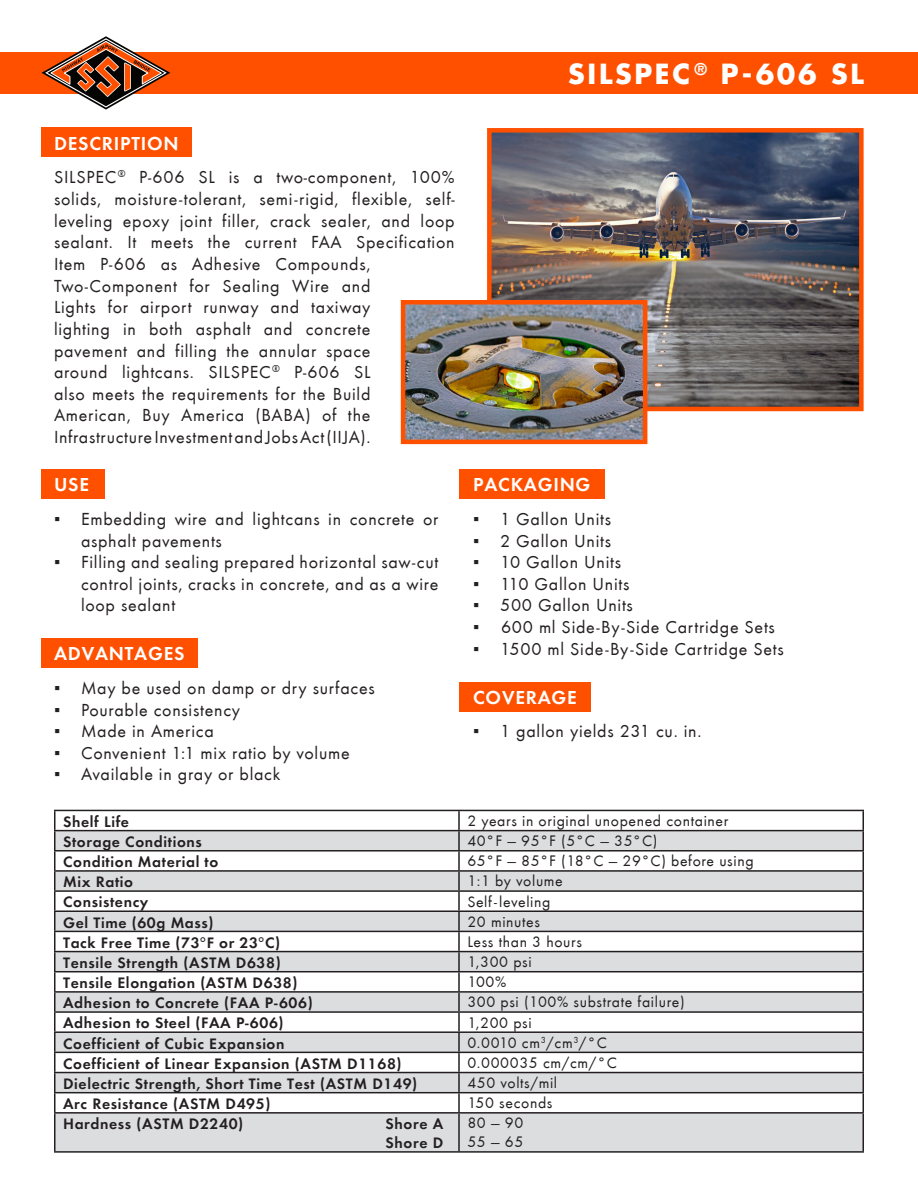
<style>
.page{position:relative;width:918px;height:1188px;background:#fff}
.page>*{position:absolute;margin:0;border:0;box-sizing:border-box;transform-origin:0 0}
.t1{font:700 27px "Futura";letter-spacing:.1em;color:#fff}
.t2{font:600 19.5px "Futura T";letter-spacing:.04em;color:#fff}
.t3{font:18px/21.6px "Futura T";letter-spacing:.04em;color:#231f20}
.t4{font:600 15.75px "Futura T";letter-spacing:.04em;color:#231f20}
.t5{font:15.75px "Futura T";letter-spacing:.04em;color:#231f20}
.s1{font-family:"Arial"}
</style>
<div class="page">
<div style="left:459px;top:682px;width:131px;height:29px;background:#ff5000"></div>
<div style="left:459px;top:470px;width:146px;height:29px;background:#ff5000"></div>
<div style="left:41px;top:639px;width:157px;height:29px;background:#ff5000"></div>
<div style="left:41px;top:470px;width:64px;height:29px;background:#ff5000"></div>
<div style="left:41px;top:127px;width:151px;height:29px;background:#ff5000"></div>
<div style="left:0;top:52px;width:918px;height:41px;background:#ff5000"></div>
<svg style="left:41px;top:36px;width:130px;height:74px"></svg>
<div style="left:56px;top:1114px;width:806px;height:37px;background:#dcdddf"></div>
<hr style="left:54px;top:810px;width:405px;height:1px;background:#231f20">
<hr style="left:459px;top:810px;width:405px;height:1px;background:#231f20">
<svg style="left:54px;top:811px;width:810px;height:301px"></svg>
<hr style="left:54px;top:1112px;width:405px;height:2px;background:#231f20">
<hr style="left:54px;top:1114px;width:2px;height:37px;background:#231f20">
<hr style="left:459px;top:1112px;width:405px;height:2px;background:#231f20">
<hr style="left:458px;top:1114px;width:2px;height:37px;background:#231f20">
<hr style="left:862px;top:1114px;width:2px;height:37px;background:#231f20">
<hr style="left:54px;top:1151px;width:405px;height:2px;background:#231f20">
<hr style="left:459px;top:1151px;width:405px;height:2px;background:#231f20">
<img style="left:487px;top:128px;width:377px;height:284px">
<img style="left:400px;top:298px;width:250px;height:147px">
<p class="t1" style="left:568px;top:56px;width:297px">SILSPEC <sup>®</sup> P-606 SL</p>
<p class="t2" style="left:54px;top:132px;width:126px">DESCRIPTION</p>
<p class="t3" style="left:54px;top:167px;width:402px">SILSPEC<sup>®</sup> P-606 SL is a two-component, 100% solids, moisture-tolerant, semi-rigid, flexible, self&shy;leveling epoxy joint filler, crack sealer, and loop sealant. It meets the current FAA Specification Item P-606 as Adhesive Compounds, Two-Component for Sealing Wire and<br>Lights for airport runway and taxiway<br>lighting in both asphalt and concrete<br>pavement and filling the annular space<br>around lightcans. SILSPEC<sup>®</sup> P-606 SL<br>also meets the requirements for the Build<br>American, Buy America (BABA) of the Infrastructure Investment and Jobs Act (IIJA).</p>
<p class="t2" style="left:54px;top:473px;width:37px">USE</p>
<p class="t3" style="left:81px;top:508px;width:359px;text-indent:-27px"><span class="s1">▪</span> Embedding wire and lightcans in concrete or asphalt pavements</p>
<p class="t3" style="left:81px;top:552px;width:359px;text-align:justify;text-indent:-27px"><span class="s1">▪</span> Filling and sealing prepared horizontal saw-cut control joints, cracks in concrete, and as a wire loop sealant</p>
<p class="t2" style="left:54px;top:642px;width:132px">ADVANTAGES</p>
<p class="t3" style="left:54px;top:677px;width:322px"><span class="s1">▪</span> May be used on damp or dry surfaces</p>
<p class="t3" style="left:54px;top:699px;width:188px"><span class="s1">▪</span> Pourable consistency</p>
<p class="t3" style="left:54px;top:721px;width:161px"><span class="s1">▪</span> Made in America</p>
<p class="t3" style="left:54px;top:742px;width:297px"><span class="s1">▪</span> Convenient 1:1 mix ratio by volume</p>
<p class="t3" style="left:54px;top:764px;width:228px"><span class="s1">▪</span> Available in gray or black</p>
<p class="t2" style="left:473px;top:473px;width:119px">PACKAGING</p>
<p class="t3" style="left:473px;top:508px;width:139px"><span class="s1">▪</span> 1 Gallon Units</p>
<p class="t3" style="left:473px;top:530px;width:139px"><span class="s1">▪</span> 2 Gallon Units</p>
<p class="t3" style="left:473px;top:552px;width:149px"><span class="s1">▪</span> 10 Gallon Units</p>
<p class="t3" style="left:473px;top:573px;width:158px"><span class="s1">▪</span> 110 Gallon Units</p>
<p class="t3" style="left:473px;top:595px;width:161px"><span class="s1">▪</span> 500 Gallon Units</p>
<p class="t3" style="left:473px;top:616px;width:303px"><span class="s1">▪</span> 600 ml Side-By-Side Cartridge Sets</p>
<p class="t3" style="left:473px;top:638px;width:312px"><span class="s1">▪</span> 1500 ml Side-By-Side Cartridge Sets</p>
<p class="t2" style="left:473px;top:686px;width:105px">COVERAGE</p>
<p class="t3" style="left:473px;top:721px;width:230px"><span class="s1">▪</span> 1 gallon yields 231 cu. in.</p>
<p class="t4" style="left:63px;top:812px;width:68px">Shelf Life</p>
<p class="t5" style="left:467px;top:812px;width:263px">2 years in original unopened container</p>
<p class="t4" style="left:63px;top:832px;width:140px">Storage Conditions</p>
<p class="t5" style="left:467px;top:832px;width:192px">40°F — 95°F (5°C — 35°C)</p>
<p class="t4" style="left:63px;top:853px;width:157px">Condition Material to</p>
<p class="t5" style="left:467px;top:852px;width:288px">65°F — 85°F (18°C — 29°C) before using</p>
<p class="t4" style="left:63px;top:873px;width:72px">Mix Ratio</p>
<p class="t5" style="left:467px;top:872px;width:97px">1:1 by volume</p>
<p class="t4" style="left:63px;top:893px;width:87px">Consistency</p>
<p class="t5" style="left:467px;top:893px;width:85px">Self-leveling</p>
<p class="t4" style="left:63px;top:913px;width:152px">Gel Time (60g Mass)</p>
<p class="t5" style="left:467px;top:913px;width:74px">20 minutes</p>
<p class="t4" style="left:63px;top:933px;width:219px">Tack Free Time (73°F or 23°C)</p>
<p class="t5" style="left:467px;top:933px;width:116px">Less than 3 hours</p>
<p class="t4" style="left:63px;top:953px;width:219px">Tensile Strength (ASTM D638)</p>
<p class="t5" style="left:467px;top:953px;width:66px">1,300 psi</p>
<p class="t4" style="left:63px;top:974px;width:236px">Tensile Elongation (ASTM D638)</p>
<p class="t5" style="left:467px;top:973px;width:41px">100%</p>
<p class="t4" style="left:63px;top:994px;width:251px">Adhesion to Concrete (FAA P-606)</p>
<p class="t5" style="left:467px;top:993px;width:219px">300 psi (100% substrate failure)</p>
<p class="t4" style="left:63px;top:1014px;width:222px">Adhesion to Steel (FAA P-606)</p>
<p class="t5" style="left:467px;top:1013px;width:66px">1,200 psi</p>
<p class="t4" style="left:63px;top:1034px;width:223px">Coefficient of Cubic Expansion</p>
<p class="t5" style="left:467px;top:1034px;width:141px">0.0010 cm<sup>3</sup>/cm<sup>3</sup>/°C</p>
<p class="t4" style="left:63px;top:1054px;width:340px">Coefficient of Linear Expansion (ASTM D1168)</p>
<p class="t5" style="left:467px;top:1054px;width:151px">0.000035 cm/cm/°C</p>
<p class="t4" style="left:63px;top:1074px;width:356px">Dielectric Strength, Short Time Test (ASTM D149)</p>
<p class="t5" style="left:467px;top:1074px;width:91px">450 volts/mil</p>
<p class="t4" style="left:63px;top:1094px;width:209px">Arc Resistance (ASTM D495)</p>
<p class="t5" style="left:467px;top:1094px;width:87px">150 seconds</p>
<p class="t4" style="left:63px;top:1115px;width:182px">Hardness (ASTM D2240)</p>
<p class="t4" style="left:386px;top:1115px;width:59px">Shore A</p>
<p class="t4" style="left:386px;top:1134px;width:59px">Shore D</p>
<p class="t5" style="left:467px;top:1114px;width:57px">80 — 90</p>
<p class="t5" style="left:467px;top:1133px;width:57px">55 — 65</p>
</div>
